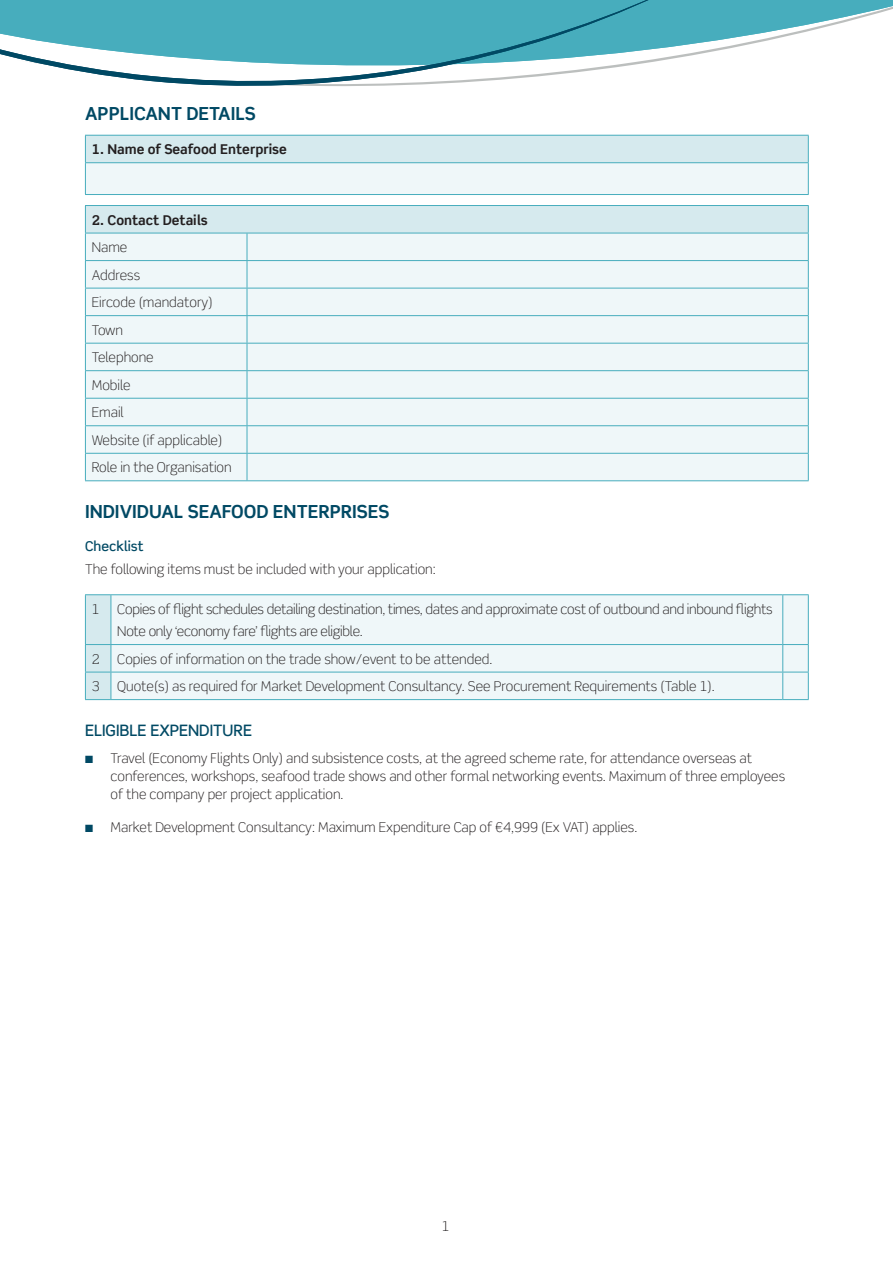
<style>
.page{position:relative;width:893px;height:1263px;background:#fff}
.page>*{position:absolute;margin:0;border:0;box-sizing:border-box;transform-origin:0 0}
.t1{font:700 18px "Scene Pro";color:#004964}
.t2{font:500 15.75px "Scene Pro";color:#004964}
.t3{font:300 13.5px/27.6px "Scene Pro";color:#231f20}
.t4{font:300 13.5px/22.2px "Scene Pro";letter-spacing:-.02em;color:#231f20}
.t5{font:700 13.5px "Scene Pro";color:#231f20}
.t6{font:500 13.5px "Scene Pro";color:#004964}
.s1{color:#004964}
</style>
<div class="page">
<svg style="left:681px;top:0;width:212px;height:57px"></svg>
<svg style="left:0;top:0;width:681px;height:86px;fill:#47adbd"></svg>
<div style="left:85px;top:135px;width:723px;height:28px;background:#d6eaee"></div>
<div style="left:85px;top:163px;width:723px;height:32px;background:#eff7f9"></div>
<hr style="left:85px;top:135px;width:724px;height:1px;background:#47adbd">
<svg style="left:85px;top:136px;width:1px;height:26px"></svg>
<svg style="left:808px;top:136px;width:1px;height:26px"></svg>
<hr style="left:85px;top:162px;width:724px;height:1px;background:#47adbd">
<hr style="left:85px;top:163px;width:1px;height:31px;background:#47adbd">
<hr style="left:808px;top:163px;width:1px;height:31px;background:#47adbd">
<hr style="left:85px;top:194px;width:724px;height:1px;background:#47adbd">
<div style="left:85px;top:206px;width:723px;height:27px;background:#d6eaee"></div>
<div style="left:86px;top:234px;width:722px;height:246px;background:#eff7f9"></div>
<hr style="left:85px;top:205px;width:162px;height:1px;background:#47adbd">
<hr style="left:247px;top:205px;width:562px;height:1px;background:#47adbd">
<hr style="left:85px;top:233px;width:162px;height:1px;background:#47adbd">
<hr style="left:247px;top:233px;width:562px;height:1px;background:#47adbd">
<hr style="left:85px;top:260px;width:162px;height:1px;background:#47adbd">
<hr style="left:247px;top:260px;width:562px;height:1px;background:#47adbd">
<hr style="left:85px;top:288px;width:162px;height:1px;background:#47adbd">
<hr style="left:247px;top:288px;width:562px;height:1px;background:#47adbd">
<hr style="left:85px;top:315px;width:162px;height:1px;background:#47adbd">
<hr style="left:247px;top:315px;width:562px;height:1px;background:#47adbd">
<hr style="left:85px;top:343px;width:162px;height:1px;background:#47adbd">
<hr style="left:247px;top:343px;width:562px;height:1px;background:#47adbd">
<hr style="left:85px;top:370px;width:162px;height:1px;background:#47adbd">
<hr style="left:247px;top:370px;width:562px;height:1px;background:#47adbd">
<hr style="left:85px;top:398px;width:162px;height:1px;background:#47adbd">
<hr style="left:247px;top:398px;width:562px;height:1px;background:#47adbd">
<hr style="left:85px;top:425px;width:162px;height:1px;background:#47adbd">
<hr style="left:247px;top:425px;width:562px;height:1px;background:#47adbd">
<hr style="left:85px;top:453px;width:162px;height:1px;background:#47adbd">
<svg style="left:85px;top:206px;width:1px;height:274px"></svg>
<hr style="left:247px;top:453px;width:562px;height:1px;background:#47adbd">
<svg style="left:247px;top:233px;width:1px;height:247px"></svg>
<svg style="left:808px;top:206px;width:1px;height:274px"></svg>
<hr style="left:85px;top:480px;width:162px;height:1px;background:#47adbd">
<hr style="left:247px;top:480px;width:562px;height:1px;background:#47adbd">
<div style="left:112px;top:595px;width:696px;height:104px;background:#eff7f9"></div>
<hr style="left:111px;top:594px;width:672px;height:1px;background:#47adbd">
<svg style="left:783px;top:594px;width:26px;height:1px"></svg>
<hr style="left:782px;top:595px;width:1px;height:49px;background:#47adbd">
<hr style="left:808px;top:595px;width:1px;height:49px;background:#47adbd">
<hr style="left:111px;top:644px;width:672px;height:1px;background:#47adbd">
<hr style="left:111px;top:672px;width:672px;height:1px;background:#47adbd">
<svg style="left:85px;top:594px;width:27px;height:106px"></svg>
<hr style="left:111px;top:699px;width:672px;height:1px;background:#47adbd">
<svg style="left:782px;top:644px;width:27px;height:56px"></svg>
<h1 class="t1" style="left:85px;top:103px;width:172px">APPLICANT DETAILS</h1>
<p class="t5" style="left:92px;top:141px;width:197px">1. Name of Seafood Enterprise</p>
<p class="t5" style="left:92px;top:211px;width:118px">2. Contact Details</p>
<p class="t3" style="left:92px;top:233px;width:141px">Name<br>Address<br>Eircode (mandatory)<br>Town<br>Telephone<br>Mobile<br>Email<br>Website (if applicable)<br>Role in the Organisation</p>
<h1 class="t1" style="left:85px;top:500px;width:306px">INDIVIDUAL SEAFOOD ENTERPRISES</h1>
<p class="t6" style="left:85px;top:538px;width:60px">Checklist</p>
<p class="t3" style="left:85px;top:555px;width:352px">The following items must be included with your application:</p>
<p class="t3" style="left:92px;top:595px;width:9px">1</p>
<p class="t4" style="left:117px;top:598px;width:657px">Copies of flight schedules detailing destination, times, dates and approximate cost of outbound and inbound flights<br>Note only ‘economy fare’ flights are eligible.</p>
<p class="t3" style="left:92px;top:645px;width:9px">2</p>
<p class="t3" style="left:117px;top:645px;width:377px">Copies of information on the trade show/event to be attended.</p>
<p class="t3" style="left:92px;top:672px;width:9px">3</p>
<p class="t3" style="left:117px;top:672px;width:599px">Quote(s) as required for Market Development Consultancy. See Procurement Requirements (Table 1).</p>
<p class="t2" style="left:85px;top:721px;width:168px">ELIGIBLE EXPENDITURE</p>
<p class="t3" style="left:111px;top:749px;width:676px;line-height:18px;text-indent:-26px"><span class="s1">■</span> Travel (Economy Flights Only) and subsistence costs, at the agreed scheme rate, for attendance overseas at conferences, workshops, seafood trade shows and other formal networking events. Maximum of three employees of the company per project application.</p>
<p class="t3" style="left:85px;top:813px;width:554px"><span class="s1">■</span> Market Development Consultancy: Maximum Expenditure Cap of €4,999 (Ex VAT) applies.</p>
<p class="t3" style="left:442px;top:1212px;width:9px">1</p>
</div>
